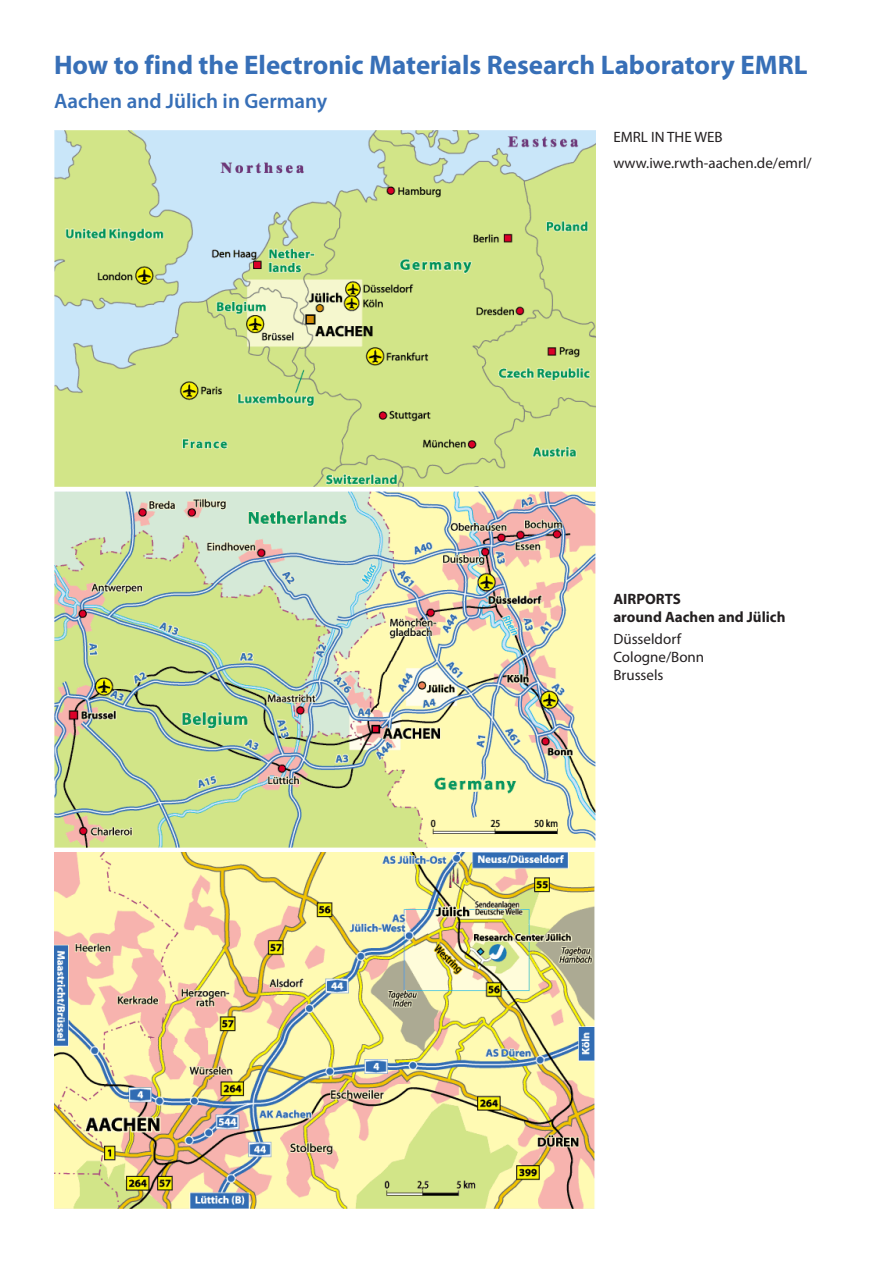
<style>
.page{position:relative;width:893px;height:1263px;background:#fff}
.page>*{position:absolute;margin:0;border:0;box-sizing:border-box;transform-origin:0 0}
.t1{font:700 27px "Myriad Pro";color:#376fb7}
.t2{font:600 21px "Myriad Pro";color:#376fb7}
.t3{font:15px/18px "Myriad Pro";color:#231f20}
.t4{font:700 15px/18px "Myriad Pro";color:#231f20}
</style>
<div class="page">
<img style="left:54px;top:130px;width:541px;height:357px">
<img style="left:54px;top:491px;width:541px;height:357px">
<img style="left:54px;top:852px;width:541px;height:357px">
<h1 class="t1" style="left:54px;top:48px;width:755px">How to find the Electronic Materials Research Laboratory EMRL</h1>
<h2 class="t2" style="left:54px;top:88px;width:275px">Aachen and Jülich in Germany</h2>
<p class="t3" style="left:613px;top:123px;width:200px;line-height:25.8px">EMRL IN THE WEB www.iwe.rwth-aachen.de/emrl/</p>
<p class="t4" style="left:613px;top:590px;width:174px">AIRPORTS<br>around Aachen and Jülich</p>
<p class="t3" style="left:613px;top:630px;width:92px">Düsseldorf<br>Cologne/Bonn<br>Brussels</p>
</div>
